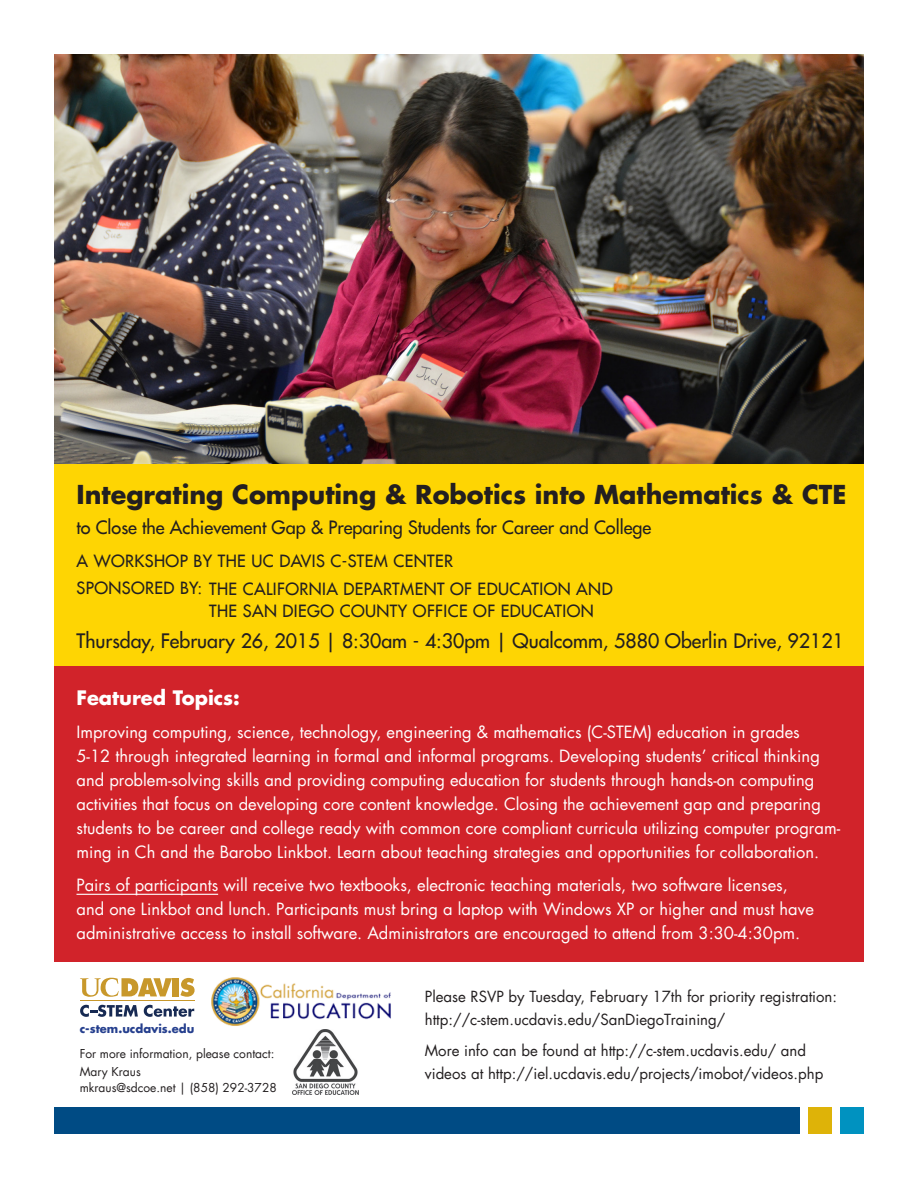
<style>
.page{position:relative;width:918px;height:1188px;background:#fff}
.page>*{position:absolute;margin:0;border:0;box-sizing:border-box;transform-origin:0 0}
.t1{font:700 25.5px "Futura UC Davis";color:#231f20}
.t2{font:500 19.5px "Futura UC Davis";color:#231f20}
.t3{font:700 19.5px "Futura UC Davis";color:#fff}
.t4{font:500 18px "Futura UC Davis";color:#231f20}
.t5{font:16.5px/24px "Futura UC Davis";color:#fff}
.t6{font:500 16.5px "Futura UC Davis";letter-spacing:.025em;color:#231f20}
.t7{font:15px/22.5px "Futura UC Davis";color:#231f20}
.t8{font:12px "Futura UC Davis";color:#231f20}
.t9{font:700 11.55px "Futura UC Davis";color:#253f8e}
</style>
<div class="page">
<div style="left:54px;top:1107px;width:746px;height:27px;background:#004b84"></div>
<div style="left:840px;top:1107px;width:24px;height:27px;background:#0092c0"></div>
<div style="left:808px;top:1107px;width:24px;height:27px;background:#deb308"></div>
<svg style="left:180px;top:978px;width:15px;height:19px"></svg>
<div style="left:173px;top:978px;width:6px;height:18px;background:#c8982b"></div>
<svg style="left:80px;top:977px;width:92px;height:20px"></svg>
<hr style="left:80px;top:1001px;width:115px;height:1px;background:#c8982b">
<svg style="left:80px;top:1005px;width:58px;height:12px"></svg>
<svg style="left:144px;top:1005px;width:50px;height:12px"></svg>
<img style="left:54px;top:54px;width:809px;height:411px">
<div style="left:54px;top:666px;width:810px;height:295px;background:#d1232a"></div>
<div style="left:54px;top:465px;width:810px;height:201px;background:#fed503"></div>
<img style="left:211px;top:977px;width:180px;height:49px">
<img style="left:293px;top:1029px;width:66px;height:65px">
<hr style="left:76px;top:894px;width:142px;height:1px;background:#fff">
<p class="t1" style="left:76px;top:477px;width:771px">Integrating Computing &amp; Robotics into Mathematics &amp; CTE</p>
<p class="t4" style="left:76px;top:516px;width:576px">to Close the Achievement Gap &amp; Preparing Students for Career and College</p>
<p class="t6" style="left:76px;top:551px;width:378px">A WORKSHOP BY THE UC DAVIS C-STEM CENTER</p>
<p class="t6" style="left:76px;top:578px;width:538px">SPONSORED BY: THE CALIFORNIA DEPARTMENT OF EDUCATION AND</p>
<p class="t2" style="left:76px;top:629px;width:769px">Thursday, February 26, 2015 | 8:30am - 4:30pm | Qualcomm, 5880 Oberlin Drive, 92121</p>
<p class="t3" style="left:76px;top:685px;width:165px">Featured Topics:</p>
<p class="t5" style="left:76px;top:720px;width:765px">Improving computing, science, technology, engineering &amp; mathematics (C-STEM) education in grades<br>5-12 through integrated learning in formal and informal programs. Developing students’ critical thinking and problem-solving skills and providing computing education for students through hands-on computing activities that focus on developing core content knowledge. Closing the achievement gap and preparing students to be career and college ready with common core compliant curricula utilizing computer program&shy;ming in Ch and the Barobo Linkbot. Learn about teaching strategies and opportunities for collaboration.</p>
<p class="t5" style="left:76px;top:873px;width:739px">Pairs of participants will receive two textbooks, electronic teaching materials, two software licenses, and one Linkbot and lunch. Participants must bring a laptop with Windows XP or higher and must have administrative access to install software. Administrators are encouraged to attend from 3:30-4:30pm.</p>
<p class="t6" style="left:209px;top:601px;width:386px">THE SAN DIEGO COUNTY OFFICE OF EDUCATION</p>
<p class="t9" style="left:80px;top:1021px;width:116px">c-stem.ucdavis.edu</p>
<p class="t8" style="left:80px;top:1046px;width:196px">For more information, please contact:</p>
<p class="t8" style="left:80px;top:1064px;width:63px">Mary Kraus</p>
<p class="t8" style="left:80px;top:1080px;width:199px">mkraus@sdcoe.net | (858) 292-3728</p>
<p class="t7" style="left:425px;top:986px;width:414px">Please RSVP by Tuesday, February 17th for priority registration: http://c-stem.ucdavis.edu/SanDiegoTraining/</p>
<p class="t7" style="left:425px;top:1040px;width:400px">More info can be found at http://c-stem.ucdavis.edu/ and videos at http://iel.ucdavis.edu/projects/imobot/videos.php</p>
</div>
